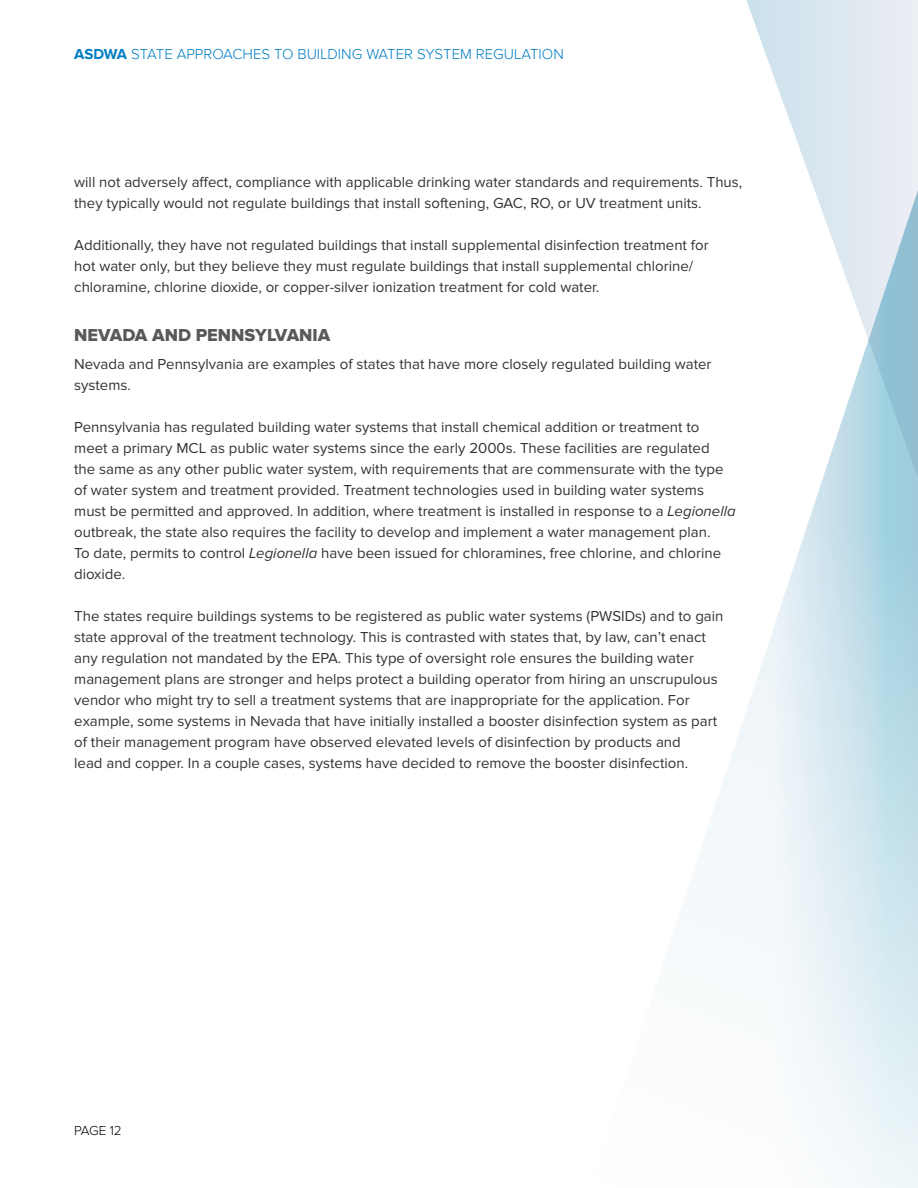
<style>
.page{position:relative;width:918px;height:1188px;background:#fff}
.page>*{position:absolute;margin:0;border:0;box-sizing:border-box;transform-origin:0 0}
.t1{font:18px "Proxima Nova Extrabld";color:#58595b}
.t2{font:15px/21px "Proxima Nova";color:#333334}
.t3{font:300 15px "Proxima Nova";color:#007dc5}
.t4{font:300 13.5px "Proxima Nova";letter-spacing:-.02em;color:#000}
.s1{font-weight:700}
.s2{font-style:italic}
</style>
<div class="page">
<svg style="left:746px;top:0;width:172px;height:153px"></svg>
<svg style="left:694px;top:153px;width:224px;height:1035px"></svg>
<p class="t3" style="left:74px;top:48px;width:491px"><span class="s1">ASDWA</span> STATE APPROACHES TO BUILDING WATER SYSTEM REGULATION</p>
<p class="t2" style="left:74px;top:172px;width:670px">will not adversely affect, compliance with applicable drinking water standards and requirements. Thus, they typically would not regulate buildings that install softening, GAC, RO, or UV treatment units.</p>
<p class="t2" style="left:74px;top:235px;width:636px">Additionally, they have not regulated buildings that install supplemental disinfection treatment for hot water only, but they believe they must regulate buildings that install supplemental chlorine/ chloramine, chlorine dioxide, or copper-silver ionization treatment for cold water.</p>
<p class="t1" style="left:74px;top:325px;width:258px">NEVADA AND PENNSYLVANIA</p>
<p class="t2" style="left:74px;top:354px;width:639px">Nevada and Pennsylvania are examples of states that have more closely regulated building water systems.</p>
<p class="t2" style="left:74px;top:417px;width:663px">Pennsylvania has regulated building water systems that install chemical addition or treatment to meet a primary MCL as public water systems since the early 2000s. These facilities are regulated<br>the same as any other public water system, with requirements that are commensurate with the type of water system and treatment provided. Treatment technologies used in building water systems must be permitted and approved. In addition, where treatment is installed in response to a <span class="s2">Legionella </span>outbreak, the state also requires the facility to develop and implement a water management plan.<br>To date, permits to control <span class="s2">Legionella</span> have been issued for chloramines, free chlorine, and chlorine dioxide.</p>
<p class="t2" style="left:74px;top:606px;width:651px">The states require buildings systems to be registered as public water systems (PWSIDs) and to gain state approval of the treatment technology. This is contrasted with states that, by law, can’t enact any regulation not mandated by the EPA. This type of oversight role ensures the building water management plans are stronger and helps protect a building operator from hiring an unscrupulous vendor who might try to sell a treatment systems that are inappropriate for the application. For example, some systems in Nevada that have initially installed a booster disinfection system as part of their management program have observed elevated levels of disinfection by products and<br>lead and copper. In a couple cases, systems have decided to remove the booster disinfection.</p>
<p class="t4" style="left:74px;top:1124px;width:49px">PAGE 12</p>
</div>
